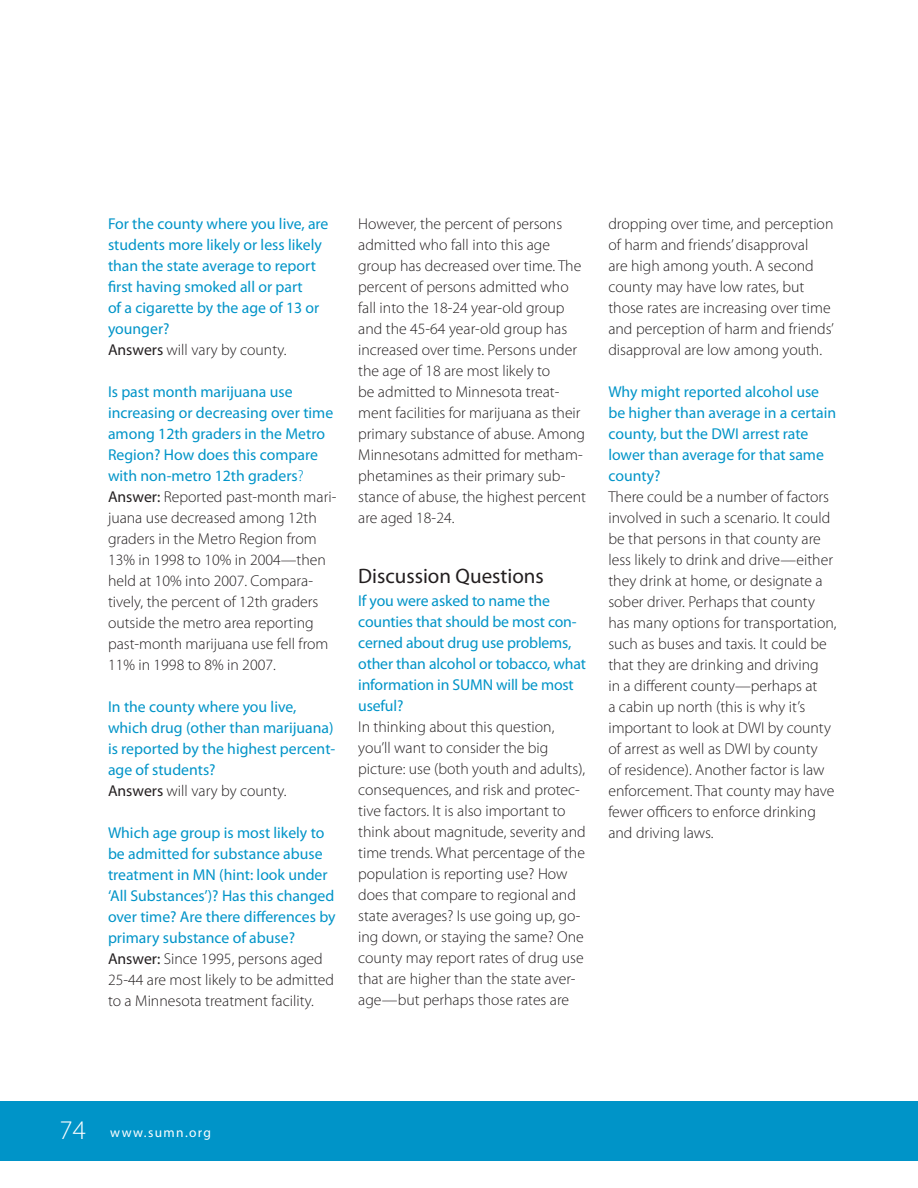
<style>
.page{position:relative;width:918px;height:1188px;background:#fff}
.page>*{position:absolute;margin:0;border:0;box-sizing:border-box;transform-origin:0 0}
.t1{font:300 27px "Myriad Pro";color:#fff}
.Headline_2{font:21px "Myriad Pro";color:#231f20}
.Body_text{font:300 15.75px/21px "Myriad Pro";color:#231f20}
.Body_text-2{font:15.75px/21px "Myriad Pro";color:#0094c8}
.t2{font:13.5px "Myriad Pro";letter-spacing:.1em;color:#fff}
.s1{font-weight:400}
.s2{font-weight:300}
</style>
<div class="page">
<div style="left:0;top:1101px;width:918px;height:60px;background:#0094c8"></div>
<p class="Body_text-2" style="left:108px;top:213px;width:222px">For the county where you live, are students more likely or less likely than the state average to report first having smoked all or part<br>of a cigarette by the age of 13 or younger?</p>
<p class="Body_text" style="left:108px;top:339px;width:180px"><span class="s1">Answers</span> will vary by county.</p>
<p class="Body_text-2" style="left:108px;top:381px;width:227px">Is past month marijuana use increasing or decreasing over time among 12th graders in the Metro<br>Region? How does this compare with non-metro 12th graders<span class="s2">?</span></p>
<p class="Body_text" style="left:108px;top:486px;width:230px"><span class="s1">Answer:</span> Reported past-month mari&shy;juana use decreased among 12th graders in the Metro Region from<br>13% in 1998 to 10% in 2004—then held at 10% into 2007. Compara&shy;tively, the percent of 12th graders outside the metro area reporting past-month marijuana use fell from<br>11% in 1998 to 8% in 2007.</p>
<p class="Body_text-2" style="left:108px;top:696px;width:229px">In the county where you live, which drug (other than marijuana) is reported by the highest percent&shy;age of students?</p>
<p class="Body_text" style="left:108px;top:780px;width:180px"><span class="s1">Answers</span> will vary by county.</p>
<p class="Body_text-2" style="left:108px;top:822px;width:229px">Which age group is most likely to be admitted for substance abuse treatment in MN (hint: look under ‘All Substances’)? Has this changed over time? Are there differences by primary substance of abuse?</p>
<p class="Body_text" style="left:108px;top:948px;width:228px"><span class="s1">Answer:</span> Since 1995, persons aged<br>25-44 are most likely to be admitted to a Minnesota treatment facility.</p>
<p class="Body_text" style="left:358px;top:213px;width:229px">However, the percent of persons admitted who fall into this age group has decreased over time. The percent of persons admitted who fall into the 18-24 year-old group and the 45-64 year-old group has increased over time. Persons under the age of 18 are most likely to<br>be admitted to Minnesota treat&shy;ment facilities for marijuana as their primary substance of abuse. Among<br>Minnesotans admitted for metham&shy;phetamines as their primary sub&shy;stance of abuse, the highest percent are aged 18-24.</p>
<p class="Headline_2" style="left:358px;top:563px;width:187px">Discussion Questions</p>
<p class="Body_text-2" style="left:358px;top:590px;width:229px">If you were asked to name the counties that should be most con&shy;cerned about drug use problems, other than alcohol or tobacco, what information in SUMN will be most useful?</p>
<p class="Body_text" style="left:358px;top:716px;width:229px">In thinking about this question, you’ll want to consider the big picture: use (both youth and adults), consequences, and risk and protec&shy;tive factors. It is also important to think about magnitude, severity and time trends. What percentage of the population is reporting use? How does that compare to regional and state averages? Is use going up, go&shy;ing down, or staying the same? One county may report rates of drug use that are higher than the state aver&shy;age—but perhaps those rates are</p>
<p class="Body_text" style="left:608px;top:213px;width:227px">dropping over time, and perception of harm and friends’ disapproval<br>are high among youth. A second county may have low rates, but those rates are increasing over time and perception of harm and friends’ disapproval are low among youth.</p>
<p class="Body_text-2" style="left:608px;top:381px;width:229px">Why might reported alcohol use be higher than average in a certain county, but the DWI arrest rate lower than average for that same county?</p>
<p class="Body_text" style="left:608px;top:486px;width:230px">There could be a number of factors involved in such a scenario. It could be that persons in that county are less likely to drink and drive—either they drink at home, or designate a sober driver. Perhaps that county has many options for transportation, such as buses and taxis. It could be that they are drinking and driving<br>in a different county—perhaps at<br>a cabin up north (this is why it’s important to look at DWI by county of arrest as well as DWI by county<br>of residence). Another factor is law enforcement. That county may have fewer officers to enforce drinking and driving laws.</p>
<p class="t1" style="left:60px;top:1113px;width:28px">74</p>
<p class="t2" style="left:110px;top:1125px;width:102px">www.sumn.org</p>
</div>
